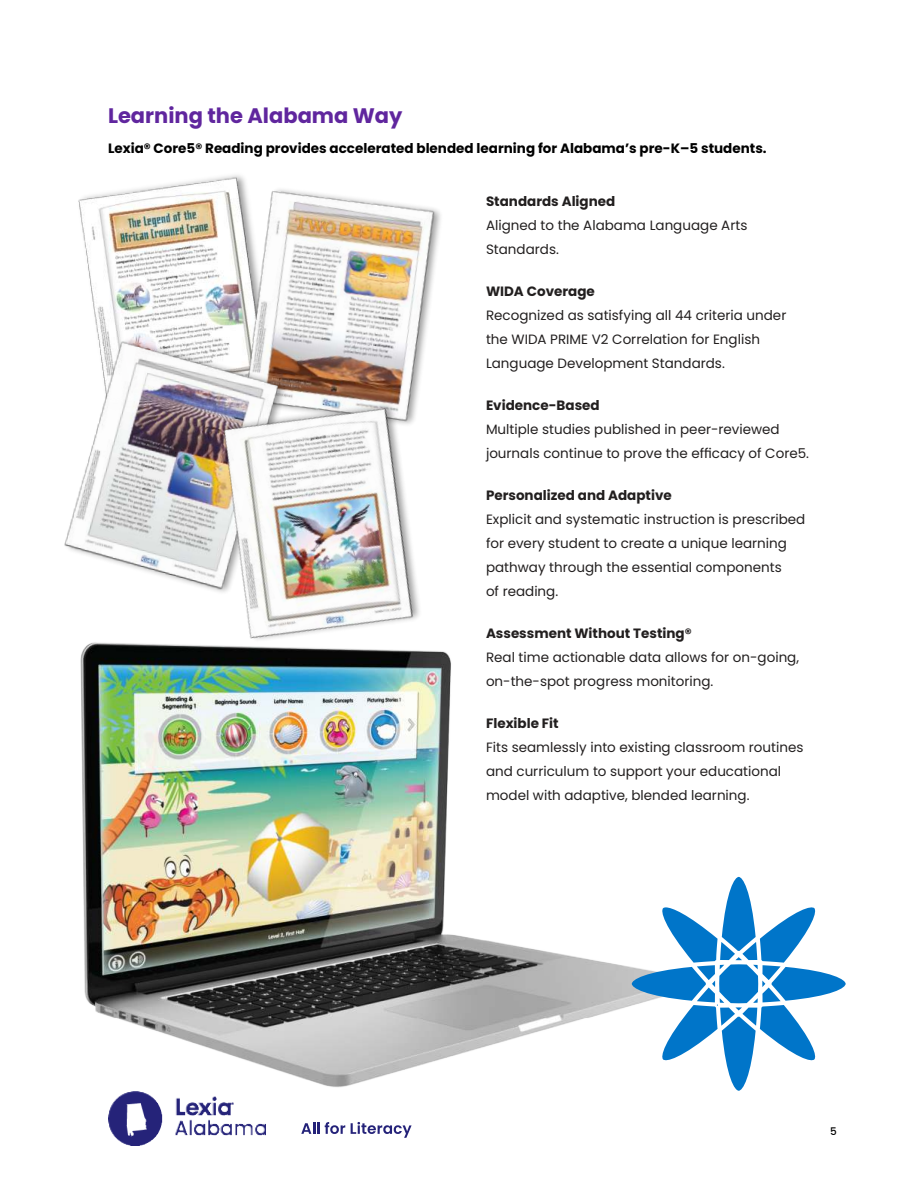
<style>
.page{position:relative;width:918px;height:1188px;background:#fff}
.page>*{position:absolute;margin:0;border:0;box-sizing:border-box;transform-origin:0 0}
.t1{font:700 21px "Poppins";color:#60269e}
.t2{font:13.5px/24px "Poppins";color:#221f1f}
.t3{font:700 13.5px "Poppins";color:#221f1f}
.t4{font:700 13.5px "Poppins";color:#000}
.t5{font:500 10.5px "Poppins";color:#000}
</style>
<div class="page">
<img style="left:108px;top:1095px;width:158px;height:50px">
<svg style="left:301px;top:1123px;width:18px;height:11px"></svg>
<svg style="left:325px;top:1122px;width:20px;height:12px"></svg>
<svg style="left:351px;top:1122px;width:61px;height:16px"></svg>
<img style="left:78px;top:176px;width:151px;height:152px">
<img style="left:229px;top:175px;width:212px;height:190px">
<img style="left:64px;top:328px;width:232px;height:252px">
<img style="left:176px;top:365px;width:246px;height:270px">
<img style="left:81px;top:635px;width:551px;height:460px">
<svg style="left:632px;top:877px;width:214px;height:214px"></svg>
<h1 class="t1" style="left:108px;top:103px;width:296px">Learning the Alabama Way</h1>
<p class="t4" style="left:108px;top:140px;width:660px">Lexia® Core5® Reading provides accelerated blended learning for Alabama’s pre-K–5 students.</p>
<p class="t3" style="left:486px;top:194px;width:131px">Standards Aligned</p>
<p class="t2" style="left:486px;top:214px;width:263px">Aligned to the Alabama Language Arts<br>Standards.</p>
<p class="t3" style="left:486px;top:284px;width:110px">WIDA Coverage</p>
<p class="t2" style="left:486px;top:304px;width:302px">Recognized as satisfying all 44 criteria under the WIDA PRIME V2 Correlation for English<br>Language Development Standards.</p>
<p class="t3" style="left:486px;top:398px;width:115px">Evidence-Based</p>
<p class="t2" style="left:486px;top:418px;width:325px">Multiple studies published in peer-reviewed journals continue to prove the efficacy of Core5.</p>
<p class="t3" style="left:486px;top:488px;width:187px">Personalized and Adaptive</p>
<p class="t2" style="left:486px;top:508px;width:321px">Explicit and systematic instruction is prescribed for every student to create a unique learning pathway through the essential components<br>of reading.</p>
<p class="t3" style="left:486px;top:626px;width:207px">Assessment Without Testing®</p>
<p class="t2" style="left:486px;top:646px;width:315px">Real time actionable data allows for on-going, on-the-spot progress monitoring.</p>
<p class="t3" style="left:486px;top:716px;width:74px">Flexible Fit</p>
<p class="t2" style="left:486px;top:736px;width:319px">Fits seamlessly into existing classroom routines and curriculum to support your educational model with adaptive, blended learning.</p>
<p class="t5" style="left:830px;top:1127px;width:8px">5</p>
</div>
